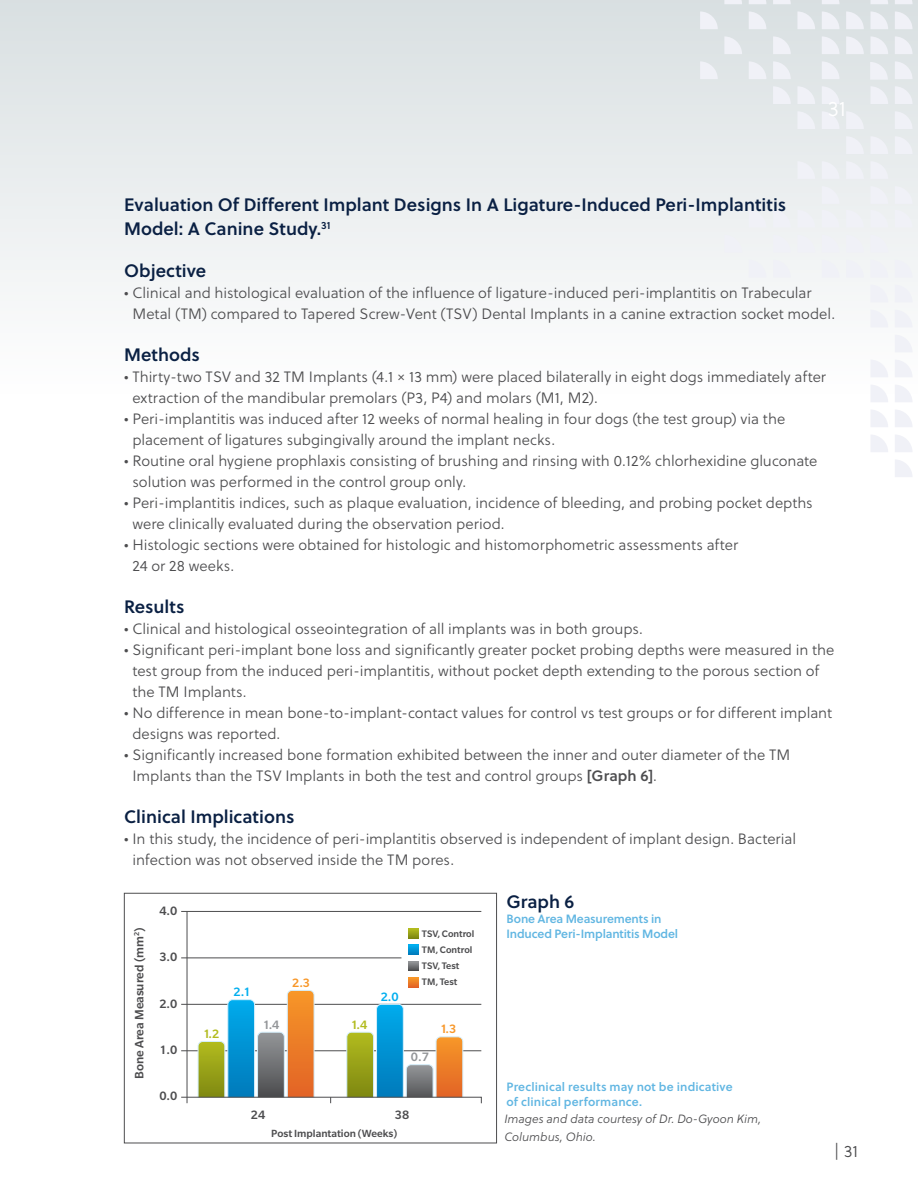
<style>
.page{position:relative;width:918px;height:1188px;background:#fff}
.page>*{position:absolute;margin:0;border:0;box-sizing:border-box;transform-origin:0 0}
.t1{font:21px "Soleil Lt";color:#fff}
.t2{font:18px/24px "Soleil Sb";color:#0a2043}
.t3{font:16.5px "Soleil Lt";color:#4d4d4f}
.t4{font:15px/21px "Soleil Lt";color:#4d4d4f}
.t5{font:500 13.2px "Slate Pro";color:#4d4d4f}
.t6{font:500 13.2px "Slate Pro";color:#b2bb1e}
.t7{font:500 13.2px "Slate Pro";color:#00aeef}
.t8{font:500 13.2px "Slate Pro";color:#939598}
.t9{font:500 13.2px "Slate Pro";color:#f89728}
.t10{font:12px/15px "Soleil Sb";letter-spacing:.005em;color:#61b6e2}
.t11{font:italic 12px/18px "Soleil Lt";color:#4d4d4f}
.t12{font:500 11.25px "Slate Pro";color:#4d4d4f}
.t13{font:500 10.35px/16.2px "Slate Pro";color:#4d4d4f}
.s1{font-family:"Soleil Sb"}
</style>
<div class="page">
<div style="left:0;top:0;width:918px;height:796px;background:linear-gradient(to bottom,#e2e7e9,#fff)"></div>
<svg style="left:895px;top:210px;width:18px;height:18px"></svg>
<svg style="left:846px;top:210px;width:18px;height:18px"></svg>
<svg style="left:870px;top:210px;width:18px;height:18px"></svg>
<svg style="left:797px;top:210px;width:18px;height:18px"></svg>
<svg style="left:822px;top:210px;width:18px;height:18px"></svg>
<svg style="left:749px;top:210px;width:17px;height:18px"></svg>
<svg style="left:773px;top:210px;width:18px;height:18px"></svg>
<svg style="left:846px;top:235px;width:18px;height:18px"></svg>
<svg style="left:870px;top:235px;width:18px;height:18px"></svg>
<svg style="left:797px;top:235px;width:18px;height:18px"></svg>
<svg style="left:822px;top:235px;width:18px;height:18px"></svg>
<svg style="left:773px;top:235px;width:18px;height:18px"></svg>
<svg style="left:895px;top:260px;width:18px;height:18px"></svg>
<svg style="left:846px;top:260px;width:18px;height:18px"></svg>
<svg style="left:870px;top:260px;width:18px;height:18px"></svg>
<svg style="left:822px;top:260px;width:18px;height:18px"></svg>
<svg style="left:749px;top:260px;width:17px;height:18px"></svg>
<svg style="left:773px;top:260px;width:18px;height:18px"></svg>
<svg style="left:895px;top:285px;width:18px;height:17px"></svg>
<svg style="left:870px;top:285px;width:18px;height:17px"></svg>
<svg style="left:895px;top:310px;width:18px;height:17px"></svg>
<svg style="left:870px;top:310px;width:18px;height:17px"></svg>
<svg style="left:895px;top:335px;width:18px;height:17px"></svg>
<svg style="left:895px;top:360px;width:18px;height:17px"></svg>
<svg style="left:870px;top:360px;width:18px;height:17px"></svg>
<svg style="left:895px;top:385px;width:18px;height:17px"></svg>
<svg style="left:870px;top:385px;width:18px;height:17px"></svg>
<svg style="left:895px;top:410px;width:18px;height:17px"></svg>
<svg style="left:870px;top:410px;width:18px;height:17px"></svg>
<svg style="left:895px;top:434px;width:18px;height:18px"></svg>
<svg style="left:870px;top:434px;width:18px;height:18px"></svg>
<svg style="left:895px;top:459px;width:18px;height:18px"></svg>
<svg style="left:724px;top:235px;width:18px;height:18px"></svg>
<svg style="left:895px;top:0;width:18px;height:4px"></svg>
<svg style="left:870px;top:0;width:18px;height:4px"></svg>
<svg style="left:822px;top:0;width:18px;height:4px"></svg>
<svg style="left:749px;top:0;width:17px;height:4px"></svg>
<svg style="left:773px;top:0;width:18px;height:4px"></svg>
<svg style="left:895px;top:11px;width:18px;height:18px"></svg>
<svg style="left:846px;top:11px;width:18px;height:18px"></svg>
<svg style="left:870px;top:11px;width:18px;height:18px"></svg>
<svg style="left:797px;top:11px;width:18px;height:18px"></svg>
<svg style="left:822px;top:11px;width:18px;height:18px"></svg>
<svg style="left:749px;top:11px;width:17px;height:18px"></svg>
<svg style="left:895px;top:36px;width:18px;height:18px"></svg>
<svg style="left:846px;top:36px;width:18px;height:18px"></svg>
<svg style="left:870px;top:36px;width:18px;height:18px"></svg>
<svg style="left:773px;top:36px;width:18px;height:18px"></svg>
<svg style="left:895px;top:61px;width:18px;height:18px"></svg>
<svg style="left:749px;top:61px;width:17px;height:18px"></svg>
<svg style="left:773px;top:61px;width:18px;height:18px"></svg>
<svg style="left:895px;top:86px;width:18px;height:18px"></svg>
<svg style="left:870px;top:86px;width:18px;height:18px"></svg>
<svg style="left:797px;top:86px;width:18px;height:18px"></svg>
<svg style="left:822px;top:86px;width:18px;height:18px"></svg>
<svg style="left:773px;top:86px;width:18px;height:18px"></svg>
<svg style="left:895px;top:111px;width:18px;height:18px"></svg>
<svg style="left:846px;top:111px;width:18px;height:18px"></svg>
<svg style="left:797px;top:111px;width:18px;height:18px"></svg>
<svg style="left:822px;top:111px;width:18px;height:18px"></svg>
<svg style="left:895px;top:136px;width:18px;height:18px"></svg>
<svg style="left:846px;top:136px;width:18px;height:18px"></svg>
<svg style="left:870px;top:136px;width:18px;height:18px"></svg>
<svg style="left:846px;top:161px;width:18px;height:18px"></svg>
<svg style="left:870px;top:161px;width:18px;height:18px"></svg>
<svg style="left:797px;top:161px;width:18px;height:18px"></svg>
<svg style="left:822px;top:161px;width:18px;height:18px"></svg>
<svg style="left:895px;top:186px;width:18px;height:18px"></svg>
<svg style="left:870px;top:186px;width:18px;height:18px"></svg>
<svg style="left:822px;top:186px;width:18px;height:18px"></svg>
<svg style="left:724px;top:0;width:18px;height:4px"></svg>
<svg style="left:700px;top:11px;width:18px;height:18px"></svg>
<svg style="left:724px;top:36px;width:18px;height:18px"></svg>
<svg style="left:700px;top:61px;width:18px;height:18px"></svg>
<svg style="left:822px;top:36px;width:18px;height:18px"></svg>
<svg style="left:822px;top:61px;width:18px;height:18px"></svg>
<svg style="left:870px;top:62px;width:18px;height:18px"></svg>
<hr style="left:187px;top:911px;width:1px;height:192px;background:#4d4d4f">
<hr style="left:181px;top:958px;width:220px;height:1px;background:#4d4d4f">
<hr style="left:181px;top:911px;width:300px;height:1px;background:#4d4d4f">
<svg style="left:408px;top:928px;width:10px;height:10px"></svg>
<svg style="left:408px;top:945px;width:10px;height:10px"></svg>
<svg style="left:408px;top:961px;width:10px;height:10px"></svg>
<svg style="left:181px;top:977px;width:301px;height:127px"></svg>
<div style="left:124px;top:893px;width:373px;height:250px;border:1px solid #4d4d4f"></div>
<h1 class="t1" style="left:828px;top:96px;width:19px">31</h1>
<p class="t2" style="left:124px;top:193px;width:664px">Evaluation Of Different Implant Designs In A Ligature-Induced Peri-Implantitis<br>Model: A Canine Study.<sup>31</sup></p>
<p class="t2" style="left:124px;top:259px;width:84px">Objective</p>
<p class="t4" style="left:132px;top:283px;width:704px;text-indent:-8px">• Clinical and histological evaluation of the influence of ligature-induced peri-implantitis on Trabecular<br>Metal (TM) compared to Tapered Screw-Vent (TSV) Dental Implants in a canine extraction socket model.</p>
<p class="t2" style="left:124px;top:343px;width:77px">Methods</p>
<p class="t4" style="left:132px;top:367px;width:695px;text-indent:-8px">• Thirty-two TSV and 32 TM Implants (4.1 × 13 mm) were placed bilaterally in eight dogs immediately after extraction of the mandibular premolars (P3, P4) and molars (M1, M2).</p>
<p class="t4" style="left:132px;top:409px;width:654px;text-indent:-8px">• Peri-implantitis was induced after 12 weeks of normal healing in four dogs (the test group) via the placement of ligatures subgingivally around the implant necks.</p>
<p class="t4" style="left:132px;top:451px;width:686px;text-indent:-8px">• Routine oral hygiene prophlaxis consisting of brushing and rinsing with 0.12% chlorhexidine gluconate solution was performed in the control group only.</p>
<p class="t4" style="left:132px;top:493px;width:682px;text-indent:-8px">• Peri-implantitis indices, such as plaque evaluation, incidence of bleeding, and probing pocket depths were clinically evaluated during the observation period.</p>
<p class="t4" style="left:132px;top:535px;width:607px;text-indent:-8px">• Histologic sections were obtained for histologic and histomorphometric assessments after<br>24 or 28 weeks.</p>
<p class="t2" style="left:124px;top:595px;width:62px">Results</p>
<p class="t4" style="left:124px;top:619px;width:520px">• Clinical and histological osseointegration of all implants was in both groups.</p>
<p class="t4" style="left:132px;top:640px;width:704px;text-indent:-8px">• Significant peri-implant bone loss and significantly greater pocket probing depths were measured in the test group from the induced peri-implantitis, without pocket depth extending to the porous section of the TM Implants.</p>
<p class="t4" style="left:132px;top:703px;width:701px;text-indent:-8px">• No difference in mean bone-to-implant-contact values for control vs test groups or for different implant designs was reported.</p>
<p class="t4" style="left:132px;top:745px;width:659px;text-indent:-8px">• Significantly increased bone formation exhibited between the inner and outer diameter of the TM<br>Implants than the TSV Implants in both the test and control groups <span class="s1">[Graph 6]</span>.</p>
<p class="t2" style="left:124px;top:805px;width:172px">Clinical Implications</p>
<p class="t4" style="left:132px;top:829px;width:665px;text-indent:-8px">• In this study, the incidence of peri-implantitis observed is independent of implant design. Bacterial infection was not observed inside the TM pores.</p>
<p class="t5" style="left:132px;top:1079px;width:153px;rotate:-90deg">Bone Area Measured (mm<sup>2</sup>)</p>
<p class="t5" style="left:159px;top:904px;width:20px">4.0</p>
<p class="t5" style="left:159px;top:950px;width:20px">3.0</p>
<p class="t5" style="left:159px;top:996px;width:20px">2.0</p>
<p class="t5" style="left:159px;top:1043px;width:20px">1.0</p>
<p class="t5" style="left:159px;top:1089px;width:20px">0.0</p>
<p class="t6" style="left:203px;top:1026px;width:18px">1.2</p>
<p class="t7" style="left:234px;top:985px;width:19px">2.1</p>
<p class="t8" style="left:263px;top:1017px;width:18px">1.4</p>
<p class="t9" style="left:292px;top:976px;width:20px">2.3</p>
<p class="t6" style="left:351px;top:1017px;width:18px">1.4</p>
<p class="t7" style="left:381px;top:989px;width:20px">2.0</p>
<p class="t13" style="left:422px;top:925px;width:54px">TSV, Control<br>TM, Control<br>TSV, Test<br>TM, Test</p>
<p class="t8" style="left:411px;top:1050px;width:20px">0.7</p>
<p class="t9" style="left:440px;top:1022px;width:18px">1.3</p>
<p class="t5" style="left:251px;top:1108px;width:16px">24</p>
<p class="t5" style="left:395px;top:1108px;width:16px">38</p>
<p class="t12" style="left:271px;top:1127px;width:128px">Post Implantation (Weeks)</p>
<p class="t2" style="left:507px;top:890px;width:69px">Graph 6</p>
<p class="t10" style="left:507px;top:911px;width:173px">Bone Area Measurements in<br>Induced Peri-Implantitis Model</p>
<p class="t10" style="left:507px;top:1079px;width:228px">Preclinical results may not be indicative of clinical performance.</p>
<p class="t11" style="left:504px;top:1111px;width:258px">Images and data courtesy of Dr. Do-Gyoon Kim,<br>Columbus, Ohio.</p>
<p class="t3" style="left:834px;top:1141px;width:25px">| 31</p>
</div>
